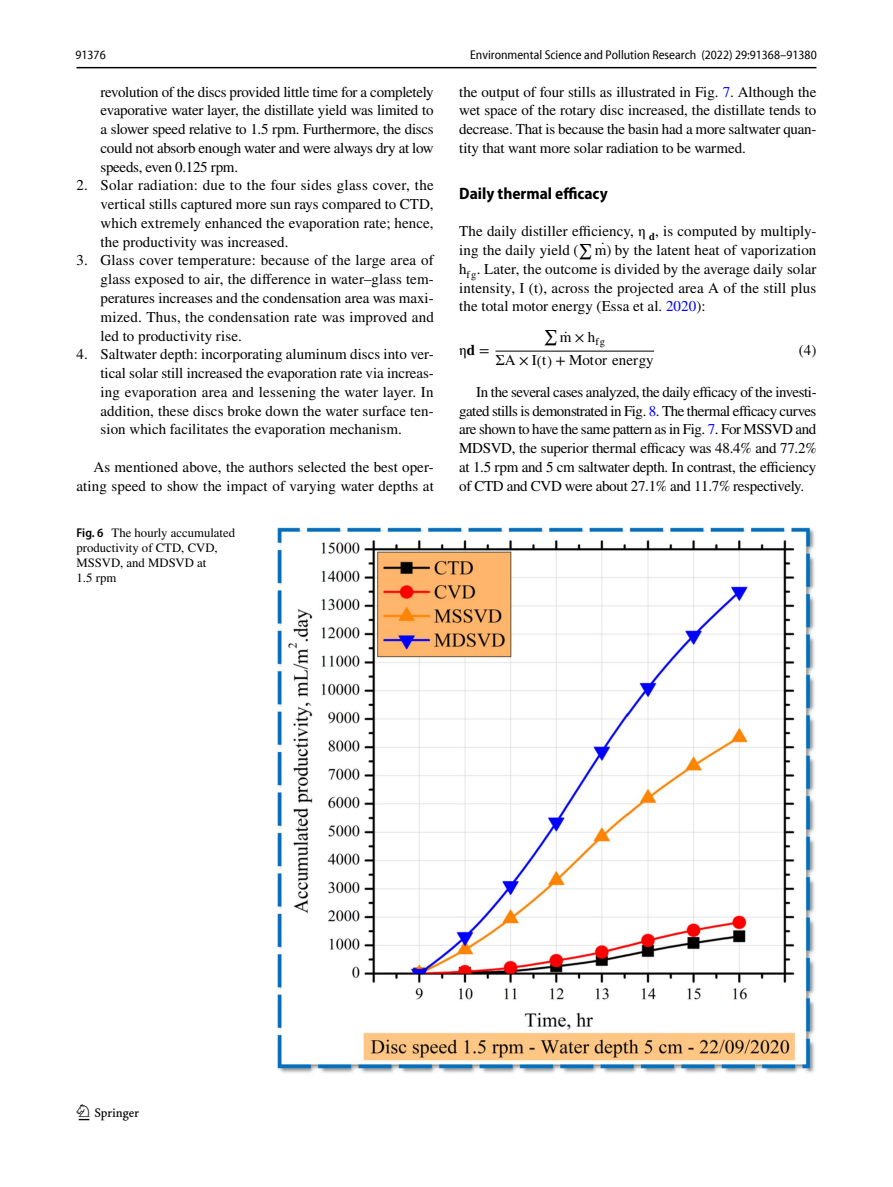
<style>
.page{position:relative;width:893px;height:1187px;background:#fff}
.page>*{position:absolute;margin:0;border:0;box-sizing:border-box;transform-origin:0 0}
.t1{font:22.5px "Springnew Regular 3";color:#000}
.t2{font:700 semi-condensed 16.5px "Myriad Pro";color:#000}
.t3{font:15px/18.8px "STIX";letter-spacing:.005em;color:#000;text-align:justify}
.t4{font:15px "STIX Math Regular 8";color:#000}
.t5{font:15px "STIX Math Extensions Regular 5";color:#000}
.t6{font:15px "STIX Math Extensions Regular 4";color:#000}
.t7{font:15px "STIX Math Italic 5";color:#000}
.t8{font:12.75px/15px "STIX";color:#000}
.t9{font:semi-condensed 12.75px "Myriad Pro Unic";color:#000}
.t10{font:10.5px "STIX Math Regular 8";color:#000}
.s1{font-family:"Myriad Pro";font-weight:600;font-stretch:semi-condensed}
.s2{color:#00f}
.s3{font-family:"STIX Math Regular 5"}
.s4{font-family:"STIX Math Regular 6"}
.s5{font-family:"STIX Math Regular 7"}
.s6{font-family:"STIX Math";font-weight:700}
</style>
<div class="page">
<hr style="left:77px;top:67px;width:739px;height:1px;background:#000">
<hr style="left:495px;top:350px;width:159px;height:1px;background:#000">
<img style="left:276px;top:527px;width:539px;height:546px">
<p class="t9" style="left:75px;top:50px;width:32px">91376</p>
<p class="t9" style="left:470px;top:50px;width:348px">Environmental Science and Pollution Research (2022) 29:91368–91380</p>
<p class="t3" style="left:101px;top:83px;width:335px">revolution of the discs provided little time for a completely evaporative water layer, the distillate yield was limited to a slower speed relative to 1.5 rpm. Furthermore, the discs could not absorb enough water and were always dry at low speeds, even 0.125 rpm.</p>
<p class="t3" style="left:101px;top:177px;width:335px;text-indent:-24px">2. Solar radiation: due to the four sides glass cover, the vertical stills captured more sun rays compared to CTD, which extremely enhanced the evaporation rate; hence, the productivity was increased.</p>
<p class="t3" style="left:101px;top:252px;width:335px;text-indent:-24px">3. Glass cover temperature: because of the large area of glass exposed to air, the difference in water–glass tem&shy;peratures increases and the condensation area was maxi&shy;mized. Thus, the condensation rate was improved and led to productivity rise.</p>
<p class="t3" style="left:101px;top:346px;width:335px;text-indent:-24px">4. Saltwater depth: incorporating aluminum discs into ver&shy;tical solar still increased the evaporation rate via increas&shy;ing evaporation area and lessening the water layer. In addition, these discs broke down the water surface ten&shy;sion which facilitates the evaporation mechanism.</p>
<p class="t3" style="left:77px;top:458px;width:359px;text-align:right">As mentioned above, the authors selected the best oper&shy;ating speed to show the impact of varying water depths at</p>
<p class="t8" style="left:77px;top:526px;width:160px"><span class="s1">Fig. 6</span> The hourly accumulated productivity of CTD, CVD,<br>MSSVD, and MDSVD at<br>1.5 rpm</p>
<p class="t3" style="left:459px;top:83px;width:359px">the output of four stills as illustrated in Fig. <span class="s2">7</span>. Although the wet space of the rotary disc increased, the distillate tends to decrease. That is because the basin had a more saltwater quan&shy;tity that want more solar radiation to be warmed.</p>
<p class="t2" style="left:459px;top:184px;width:150px">Daily thermal efficacy</p>
<p class="t3" style="left:459px;top:223px;width:359px">The daily distiller efficiency, <span class="s3">η</span> <sub>d</sub>, is computed by multiply&shy;ing the daily yield <span class="s4">(</span></p>
<p class="t3" style="left:459px;top:242px;width:359px;text-indent:136px"><span class="s4">m)</span><sup>̇</sup> by the latent heat of vaporization <span class="s5">h</span><sub>fg</sub>. Later, the outcome is divided by the average daily solar intensity, I (t), across the projected area A of the still plus the total motor energy (Essa et al. <span class="s2">2020</span>):</p>
<p class="t5" style="left:578px;top:231px;width:15px">∑</p>
<p class="t6" style="left:544px;top:317px;width:15px">∑</p>
<p class="t4" style="left:560px;top:331px;width:37px">m×h</p>
<p class="t7" style="left:565px;top:331px;width:3px">̇</p>
<p class="t10" style="left:595px;top:338px;width:11px">fg</p>
<p class="t4" style="left:495px;top:355px;width:160px">ΣA × I(t) + Motor energy</p>
<p class="t4" style="left:459px;top:344px;width:32px">η<span class="s6">𝐝</span> =</p>
<p class="t3" style="left:799px;top:341px;width:19px">(4)</p>
<p class="t3" style="left:459px;top:383px;width:359px;text-indent:17px">In the several cases analyzed, the daily efficacy of the investi&shy;gated stills is demonstrated in Fig. <span class="s2">8</span>. The thermal efficacy curves are shown to have the same pattern as in Fig. <span class="s2">7</span>. For MSSVD and MDSVD, the superior thermal efficacy was 48.4% and 77.2% at 1.5 rpm and 5 cm saltwater depth. In contrast, the efficiency of CTD and CVD were about 27.1% and 11.7% respectively.</p>
<h1 class="t1" style="left:79px;top:1104px;width:62px">1 3</h1>
</div>
